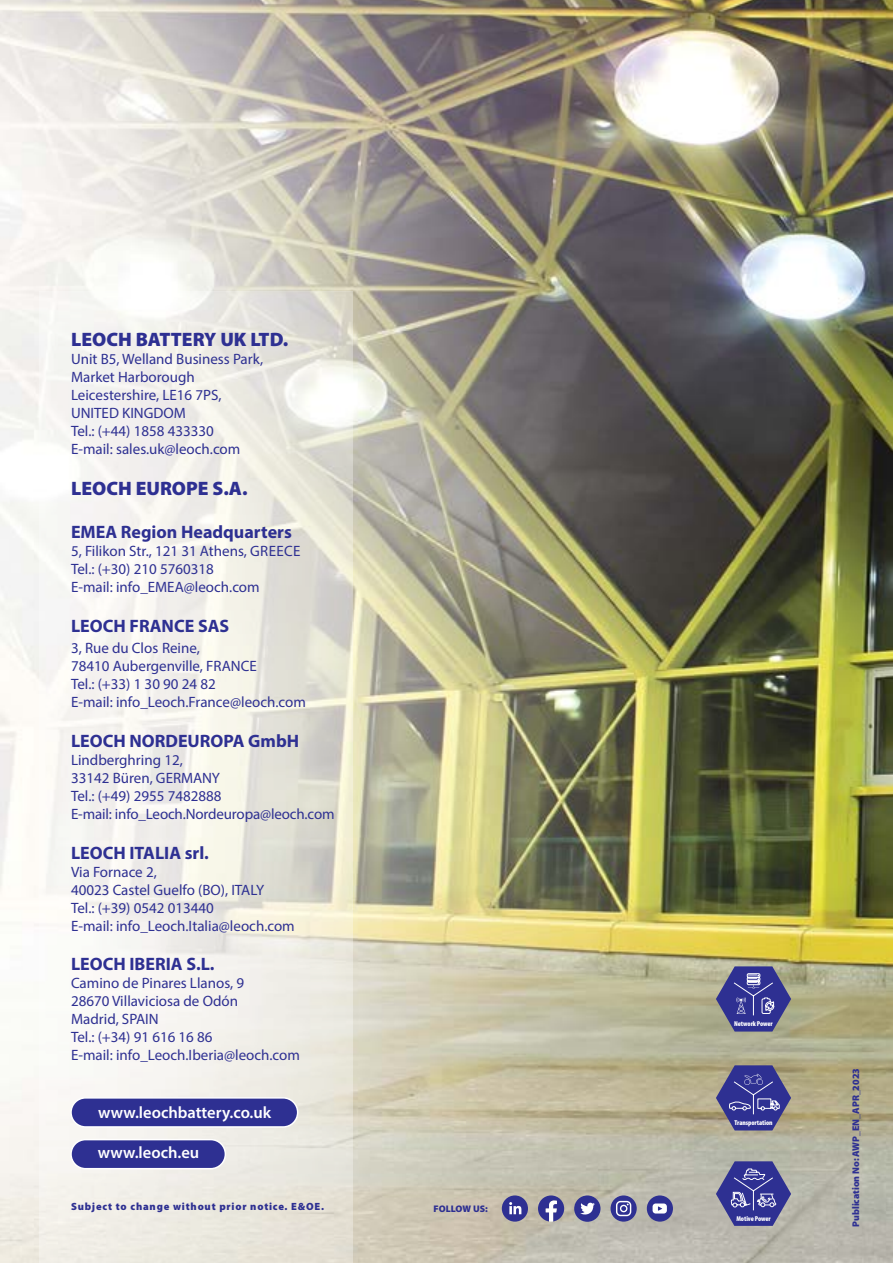
<style>
.page{position:relative;width:893px;height:1263px;background:#fff}
.page>*{position:absolute;margin:0;border:0;box-sizing:border-box;transform-origin:0 0}
.t1{font:900 19.5px "Myriad Pro";color:#2e3092}
.t2{font:700 18px "Myriad Pro";color:#2e3092}
.t3{font:600 16.5px "Myriad Pro";color:#fff}
.t4{font:15px/18px "Myriad Pro";color:#2e3092}
.t5{font:900 10.5px "Myriad Pro";letter-spacing:.075em;color:#2e3092}
.t6{font:900 9.75px "Myriad Pro";color:#2e3092}
.t7{font:900 9.6px "Myriad Pro";color:#2e3092}
.t8{font:900 condensed 7.05px "Myriad Pro";letter-spacing:-.01em;color:#fff}
</style>
<div class="page">
<img style="left:0;top:0;width:893px;height:1263px">
<svg style="left:39px;top:291px;width:314px;height:972px"></svg>
<svg style="left:538px;top:1195px;width:26px;height:26px"></svg>
<div style="left:502px;top:1195px;width:26px;height:26px;background:#2e3092;border-radius:50%"></div>
<svg style="left:509px;top:1202px;width:12px;height:12px"></svg>
<div style="left:647px;top:1195px;width:26px;height:26px;background:#2e3092;border-radius:50%"></div>
<svg style="left:653px;top:1203px;width:14px;height:10px"></svg>
<svg style="left:610px;top:1195px;width:27px;height:26px"></svg>
<svg style="left:616px;top:1201px;width:15px;height:15px"></svg>
<div style="left:574px;top:1195px;width:26px;height:27px;background:#2e3092;border-radius:50%"></div>
<svg style="left:580px;top:1203px;width:15px;height:12px"></svg>
<svg style="left:716px;top:966px;width:75px;height:65px;background:#5b5c97"></svg>
<svg style="left:713px;top:1142px;width:80px;height:1px"></svg>
<svg style="left:713px;top:1063px;width:80px;height:67px;background:#615f92"></svg>
<svg style="left:716px;top:1161px;width:75px;height:65px;background:#5f609f"></svg>
<div style="left:71px;top:1139px;width:154px;height:30px;background:#2e3092;border-radius:15px"></div>
<div style="left:70px;top:1139px;width:156px;height:30px;border:2px solid #fff;border-radius:15px"></div>
<div style="left:71px;top:1098px;width:227px;height:29px;background:#2e3092;border-radius:15px"></div>
<div style="left:70px;top:1097px;width:228px;height:31px;border:2px solid #fff;border-radius:15px"></div>
<h1 class="t1" style="left:71px;top:328px;width:219px">LEOCH BATTERY UK LTD.</h1>
<p class="t4" style="left:71px;top:349px;width:194px">Unit B5, Welland Business Park,<br>Market Harborough<br>Leicestershire, LE16 7PS,<br>UNITED KINGDOM<br>Tel.: (+44) 1858 433330<br>E-mail: sales.uk@leoch.com</p>
<h1 class="t1" style="left:71px;top:477px;width:178px">LEOCH EUROPE S.A.</h1>
<p class="t2" style="left:71px;top:520px;width:222px">EMEA Region Headquarters</p>
<p class="t4" style="left:71px;top:542px;width:231px">5, Filikon Str., 121 31 Athens, GREECE<br>Tel.: (+30) 210 5760318<br>E-mail: info_EMEA@leoch.com</p>
<p class="t2" style="left:71px;top:614px;width:160px">LEOCH FRANCE SAS</p>
<p class="t4" style="left:71px;top:639px;width:236px">3, Rue du Clos Reine,<br>78410 Aubergenville, FRANCE<br>Tel.: (+33) 1 30 90 24 82<br>E-mail: info_Leoch.France@leoch.com</p>
<p class="t2" style="left:71px;top:729px;width:230px">LEOCH NORDEUROPA GmbH</p>
<p class="t4" style="left:71px;top:751px;width:265px">Lindberghring 12,<br>33142 Büren, GERMANY<br>Tel.: (+49) 2955 7482888<br>E-mail: info_Leoch.Nordeuropa@leoch.com</p>
<p class="t2" style="left:71px;top:841px;width:139px">LEOCH ITALIA srl.</p>
<p class="t4" style="left:71px;top:862px;width:225px">Via Fornace 2,<br>40023 Castel Guelfo (BO), ITALY<br>Tel.: (+39) 0542 013440<br>E-mail: info_Leoch.Italia@leoch.com</p>
<p class="t2" style="left:71px;top:952px;width:145px">LEOCH IBERIA S.L.</p>
<p class="t4" style="left:71px;top:974px;width:230px">Camino de Pinares Llanos, 9<br>28670 Villaviciosa de Odón<br>Madrid, SPAIN<br>Tel.: (+34) 91 616 16 86<br>E-mail: info_Leoch.Iberia@leoch.com</p>
<p class="t3" style="left:98px;top:1102px;width:175px">www.leochbattery.co.uk</p>
<p class="t3" style="left:98px;top:1142px;width:103px">www.leoch.eu</p>
<p class="t5" style="left:71px;top:1200px;width:254px">Subject to change without prior notice. E&amp;OE.</p>
<p class="t7" style="left:433px;top:1203px;width:56px">FOLLOW US:</p>
<p class="t8" style="left:734px;top:1019px;width:40px">Network Power</p>
<p class="t8" style="left:734px;top:1118px;width:40px">Transportation</p>
<p class="t8" style="left:734px;top:1121px;width:40px">Transportation</p>
<p class="t8" style="left:736px;top:1211px;width:36px">Motive Power</p>
<p class="t8" style="left:736px;top:1214px;width:36px">Motive Power</p>
<p class="t6" style="left:850px;top:1227px;width:160px;rotate:-90deg">Publication No: AWP_EN_APR_2023</p>
</div>
